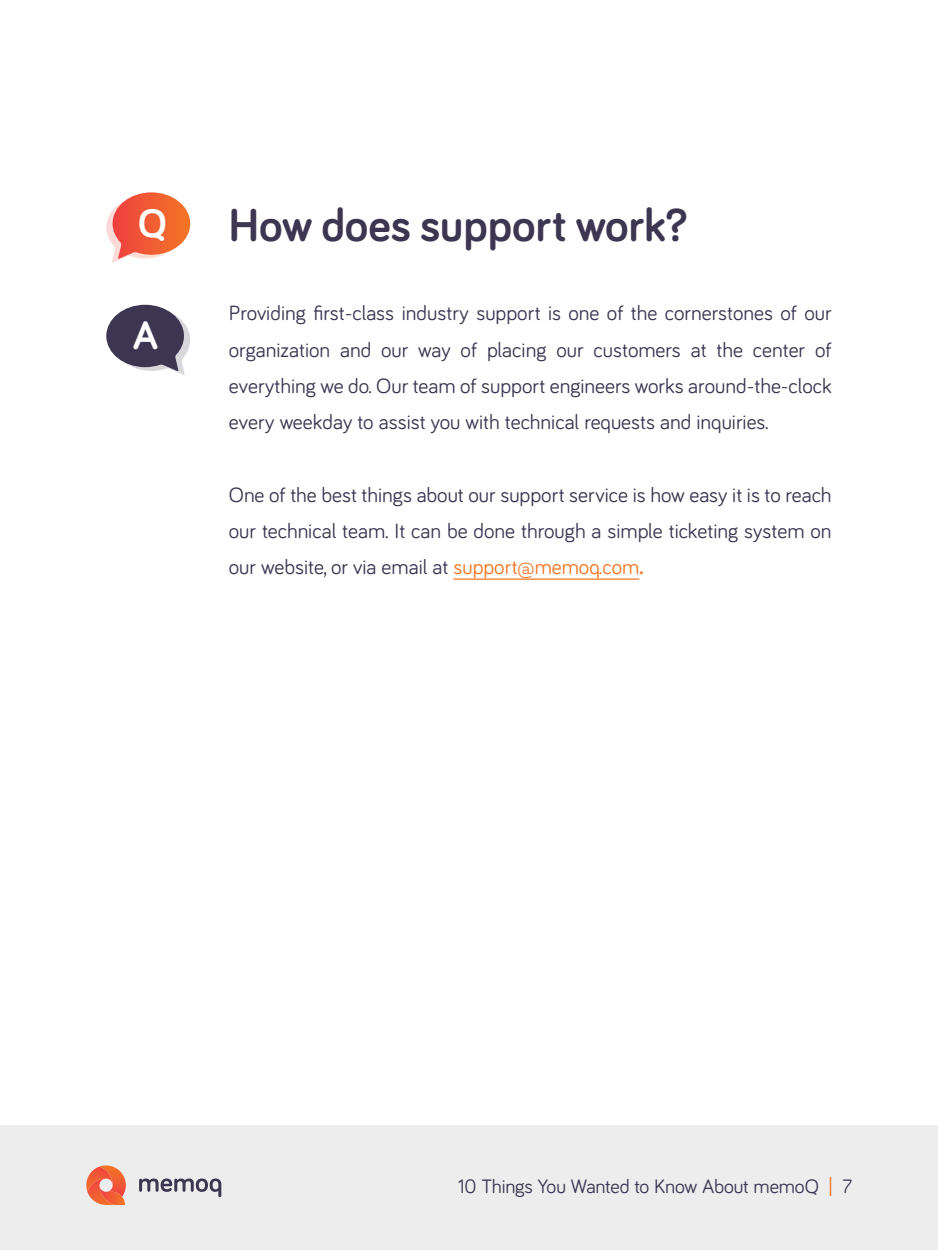
<style>
.page{position:relative;width:938px;height:1250px;background:#fff}
.page>*{position:absolute;margin:0;border:0;box-sizing:border-box;transform-origin:0 0}
.t1{font:700 47.5px "Bariol";color:#3c3651}
.t2{font:700 40.88px "Bariol";color:#fff}
.t3{font:21.25px/36.2px "Bariol";color:#3c3651;text-align:justify}
.t4{font:20px "Bariol";letter-spacing:-.01em;color:#3c3651}
.s1{color:#f47523}
.s2{font-weight:700;color:#f47523}
</style>
<div class="page">
<div style="left:0;top:1125px;width:938px;height:125px;background:#ededee"></div>
<svg style="left:139px;top:1179px;width:82px;height:18px"></svg>
<svg style="left:86px;top:1165px;width:40px;height:40px"></svg>
<hr style="left:453px;top:578px;width:186px;height:2px;background:#f47523">
<svg style="left:106px;top:192px;width:84px;height:71px"></svg>
<svg style="left:106px;top:305px;width:84px;height:70px"></svg>
<h2 class="t2" style="left:138px;top:195px;width:30px">Q</h2>
<h1 class="t1" style="left:229px;top:193px;width:460px">How does support work?</h1>
<h2 class="t2" style="left:133px;top:308px;width:27px">A</h2>
<p class="t3" style="left:229px;top:294px;width:604px">Providing first-class industry support is one of the cornerstones of our organization and our way of placing our customers at the center of everything we do. Our team of support engineers works around-the-clock every weekday to assist you with technical requests and inquiries.</p>
<p class="t3" style="left:229px;top:475px;width:604px">One of the best things about our support service is how easy it is to reach our technical team. It can be done through a simple ticketing system on our website, or via email at <span class="s1">support@memoq.com</span><span class="s2">.</span></p>
<p class="t4" style="left:458px;top:1173px;width:396px">10 Things You Wanted to Know About memoQ <span class="s1">|</span> 7</p>
</div>
